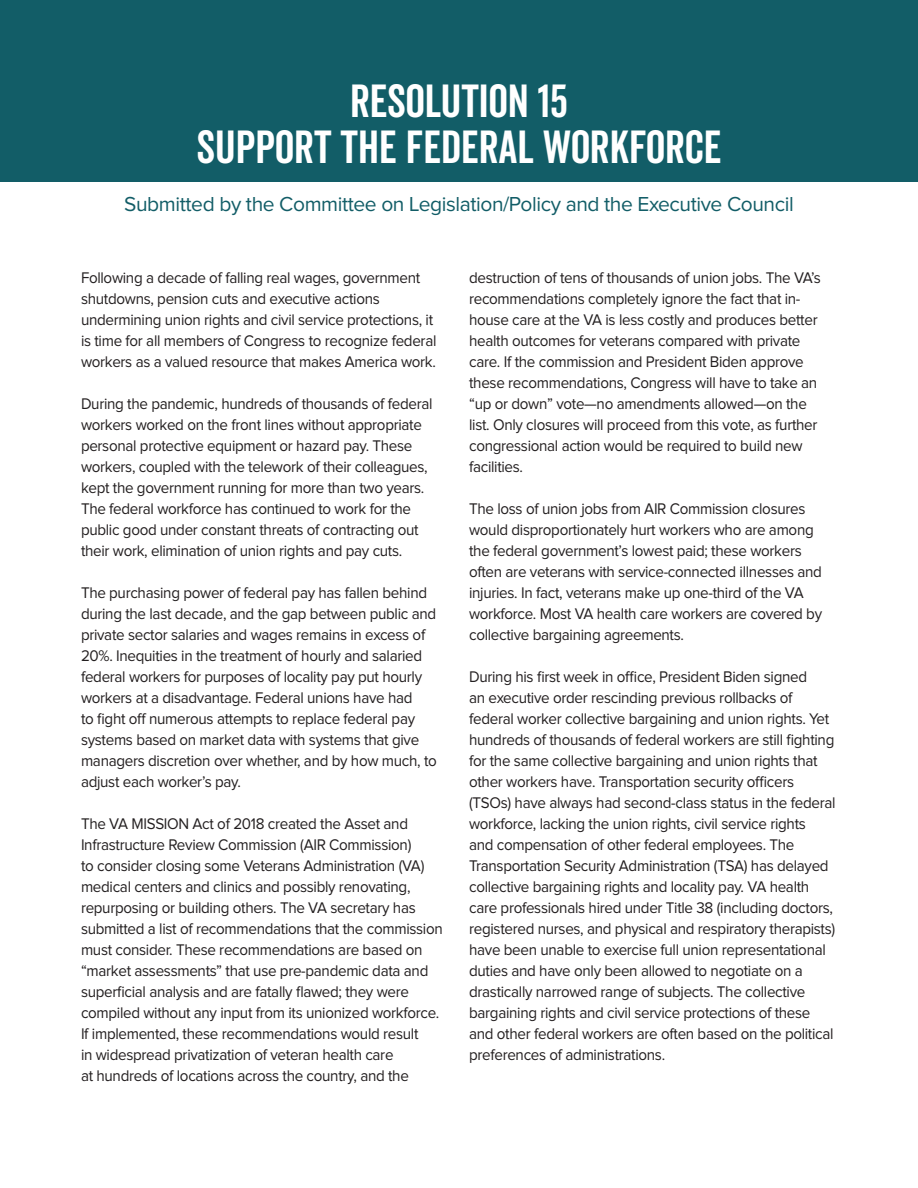
<style>
.page{position:relative;width:918px;height:1188px;background:#fff}
.page>*{position:absolute;margin:0;border:0;box-sizing:border-box;transform-origin:0 0}
.t1{font:45px/46.5px "Veneer Clean";color:#fff;text-align:center}
.t2{font:21px "Proxima Nova";letter-spacing:-.02em;color:#125d67}
.t3{font:15.9px/21px "Proxima Nova";letter-spacing:-.02em;color:#231f20;scale:.95 1}
</style>
<div class="page">
<div style="left:0;top:0;width:918px;height:181px;background:#125d67"></div>
<h1 class="t1" style="left:197px;top:77px;width:526px">RESOLUTION 15<br>SUPPORT THE FEDERAL WORKFORCE</h1>
<h2 class="t2" style="left:124px;top:193px;width:671px">Submitted by the Committee on Legislation/Policy and the Executive Council</h2>
<p class="t3" style="left:81px;top:267px;width:376px">Following a decade of falling real wages, government shutdowns, pension cuts and executive actions undermining union rights and civil service protections, it is time for all members of Congress to recognize federal workers as a valued resource that makes America work.</p>
<p class="t3" style="left:81px;top:393px;width:371px">During the pandemic, hundreds of thousands of federal workers worked on the front lines without appropriate personal protective equipment or hazard pay. These workers, coupled with the telework of their colleagues, kept the government running for more than two years.<br>The federal workforce has continued to work for the public good under constant threats of contracting out their work, elimination of union rights and pay cuts.</p>
<p class="t3" style="left:81px;top:582px;width:376px">The purchasing power of federal pay has fallen behind during the last decade, and the gap between public and private sector salaries and wages remains in excess of 20%. Inequities in the treatment of hourly and salaried federal workers for purposes of locality pay put hourly workers at a disadvantage. Federal unions have had<br>to fight off numerous attempts to replace federal pay systems based on market data with systems that give managers discretion over whether, and by how much, to adjust each worker’s pay.</p>
<p class="t3" style="left:81px;top:813px;width:382px">The VA MISSION Act of 2018 created the Asset and Infrastructure Review Commission (AIR Commission)<br>to consider closing some Veterans Administration (VA) medical centers and clinics and possibly renovating, repurposing or building others. The VA secretary has submitted a list of recommendations that the commission must consider. These recommendations are based on “market assessments” that use pre-pandemic data and superficial analysis and are fatally flawed; they were compiled without any input from its unionized workforce.<br>If implemented, these recommendations would result<br>in widespread privatization of veteran health care<br>at hundreds of locations across the country, and the</p>
<p class="t3" style="left:469px;top:267px;width:372px">destruction of tens of thousands of union jobs. The VA’s recommendations completely ignore the fact that in&shy;house care at the VA is less costly and produces better health outcomes for veterans compared with private care. If the commission and President Biden approve these recommendations, Congress will have to take an “up or down” vote—no amendments allowed—on the list. Only closures will proceed from this vote, as further congressional action would be required to build new facilities.</p>
<p class="t3" style="left:469px;top:498px;width:373px">The loss of union jobs from AIR Commission closures would disproportionately hurt workers who are among the federal government’s lowest paid; these workers often are veterans with service-connected illnesses and injuries. In fact, veterans make up one-third of the VA workforce. Most VA health care workers are covered by collective bargaining agreements.</p>
<p class="t3" style="left:469px;top:667px;width:387px">During his first week in office, President Biden signed<br>an executive order rescinding previous rollbacks of federal worker collective bargaining and union rights. Yet hundreds of thousands of federal workers are still fighting for the same collective bargaining and union rights that other workers have. Transportation security officers (TSOs) have always had second-class status in the federal workforce, lacking the union rights, civil service rights<br>and compensation of other federal employees. The Transportation Security Administration (TSA) has delayed collective bargaining rights and locality pay. VA health care professionals hired under Title 38 (including doctors, registered nurses, and physical and respiratory therapists) have been unable to exercise full union representational duties and have only been allowed to negotiate on a drastically narrowed range of subjects. The collective bargaining rights and civil service protections of these and other federal workers are often based on the political preferences of administrations.</p>
</div>
